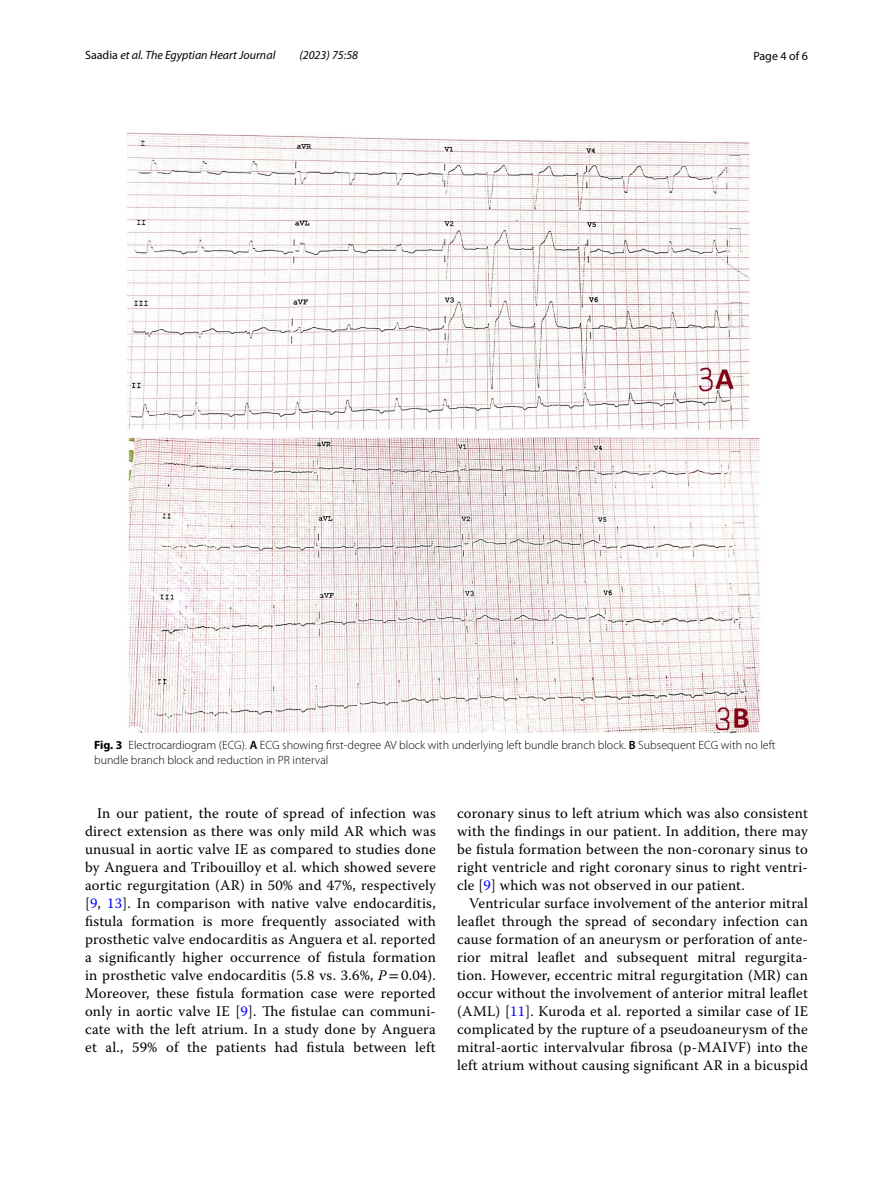
<style>
.page{position:relative;width:893px;height:1187px;background:#fff}
.page>*{position:absolute;margin:0;border:0;box-sizing:border-box;transform-origin:0 0}
.t1{font:14.7px/18px "Warnock Pro";letter-spacing:.015em;color:#000;text-align:justify}
.t2{font:300 12px/15px "Myriad Pro";color:#000}
.t3{font:italic 12px "Myriad Pro";color:#000}
.t4{font:12px "Myriad Pro";color:#000}
.s1{font-style:normal}
.s2{font-weight:700}
.s3{font-weight:600}
.s4{color:#00f}
.s5{font-style:italic}
.s6{font-family:"STIX"}
</style>
<div class="page">
<img style="left:128px;top:133px;width:633px;height:600px">
<p class="t3" style="left:85px;top:48px;width:192px"><span class="s1">Saadia</span> et al. The Egyptian Heart Journal</p>
<p class="t3" style="left:299px;top:48px;width:60px">(2023) 75:58</p>
<p class="t4" style="left:753px;top:48px;width:56px">Page 4 of 6</p>
<p class="t2" style="left:94px;top:737px;width:683px"><span class="s2">Fig. 3</span> Electrocardiogram (ECG). <span class="s3">A</span> ECG showing first-degree AV block with underlying left bundle branch block. <span class="s3">B</span> Subsequent ECG with no left bundle branch block and reduction in PR interval</p>
<p class="t1" style="left:85px;top:803px;width:352px;text-indent:12px">In our patient, the route of spread of infection was direct extension as there was only mild AR which was unusual in aortic valve IE as compared to studies done by Anguera and Tribouilloy et al. which showed severe aortic regurgitation (AR) in 50% and 47%, respectively [<span class="s4">9</span>, <span class="s4">13</span>]. In comparison with native valve endocarditis, fistula formation is more frequently associated with prosthetic valve endocarditis as Anguera et al. reported a significantly higher occurrence of fistula formation in prosthetic valve endocarditis (5.8 vs. 3.6%, <span class="s5">P</span><span class="s6">=</span>0.04).<br>Moreover, these fistula formation case were reported only in aortic valve IE [<span class="s4">9</span>]. The fistulae can communi&shy;cate with the left atrium. In a study done by Anguera et al., 59% of the patients had fistula between left</p>
<p class="t1" style="left:457px;top:803px;width:352px">coronary sinus to left atrium which was also consistent with the findings in our patient. In addition, there may be fistula formation between the non-coronary sinus to right ventricle and right coronary sinus to right ventri&shy;cle [<span class="s4">9</span>] which was not observed in our patient.</p>
<p class="t1" style="left:457px;top:893px;width:352px;text-indent:12px">Ventricular surface involvement of the anterior mitral leaflet through the spread of secondary infection can cause formation of an aneurysm or perforation of ante&shy;rior mitral leaflet and subsequent mitral regurgita&shy;tion. However, eccentric mitral regurgitation (MR) can occur without the involvement of anterior mitral leaflet (AML) [<span class="s4">11</span>]. Kuroda et al. reported a similar case of IE complicated by the rupture of a pseudoaneurysm of the mitral-aortic intervalvular fibrosa (p-MAIVF) into the left atrium without causing significant AR in a bicuspid</p>
</div>
